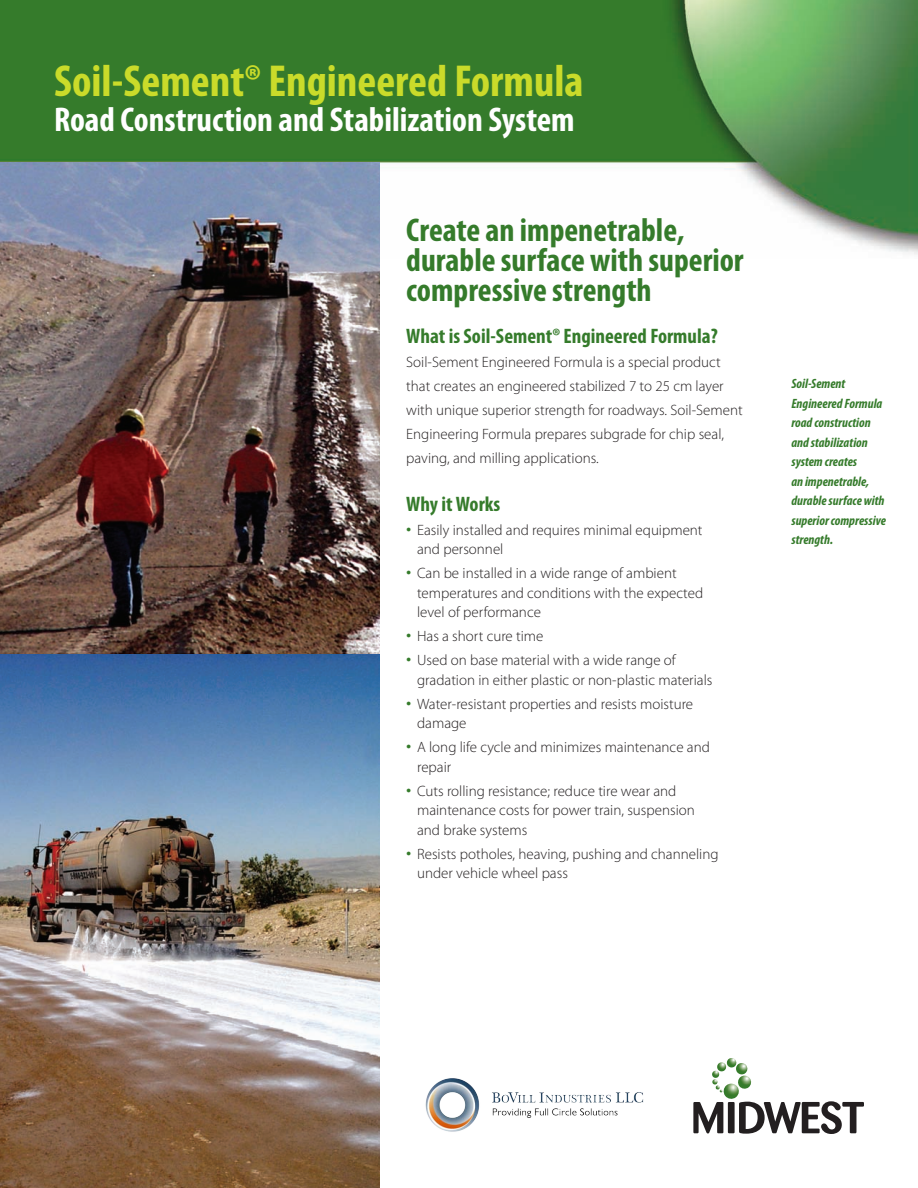
<style>
.page{position:relative;width:918px;height:1188px;background:#fff}
.page>*{position:absolute;margin:0;border:0;box-sizing:border-box;transform-origin:0 0}
.t1{font:700 condensed 45px "Myriad Pro";color:#cadb2a}
.t2{font:700 condensed 34.5px "Myriad Pro";color:#fff}
.t3{font:700 condensed 33px/30px "Myriad Pro";color:#357b2b}
.t4{font:700 condensed 21px "Myriad Pro";color:#357b2b}
.t5{font:300 15px/19.5px "Myriad Pro";color:#231f20}
.t6{font:italic 700 condensed 13.5px/19.5px "Myriad Pro";color:#357b2b}
.s1{font-size:21px;color:#357b2b}
</style>
<div class="page">
<img style="left:0;top:0;width:918px;height:259px">
<div style="left:728px;top:1102px;width:7px;height:31px;background:#231f20"></div>
<svg style="left:693px;top:1102px;width:30px;height:31px"></svg>
<svg style="left:739px;top:1101px;width:125px;height:33px"></svg>
<img style="left:724px;top:1093px;width:15px;height:6px">
<img style="left:748px;top:1077px;width:4px;height:11px">
<svg style="left:712px;top:1058px;width:36px;height:35px"></svg>
<img style="left:0;top:162px;width:379px;height:1026px">
<img style="left:425px;top:1078px;width:219px;height:54px">
<p class="t1" style="left:54px;top:53px;width:531px">Soil-Sement® Engineered Formula</p>
<p class="t2" style="left:54px;top:98px;width:522px">Road Construction and Stabilization System</p>
<p class="t3" style="left:406px;top:214px;width:339px">Create an impenetrable, durable surface with superior</p>
<p class="t3" style="left:406px;top:274px;width:247px">compressive strength</p>
<p class="t4" style="left:406px;top:323px;width:313px">What is Soil-Sement® Engineered Formula?</p>
<p class="t5" style="left:406px;top:350px;width:338px;line-height:24px">Soil-Sement Engineered Formula is a special product that creates an engineered stabilized 7 to 25 cm layer with unique superior strength for roadways. Soil-Sement Engineering Formula prepares subgrade for chip seal, paving, and milling applications.</p>
<p class="t4" style="left:406px;top:491px;width:96px">Why it Works</p>
<p class="t5" style="left:417px;top:520px;width:287px;text-indent:-11px"><span class="s1">•</span> Easily installed and requires minimal equipment and personnel</p>
<p class="t5" style="left:417px;top:563px;width:288px;text-indent:-11px"><span class="s1">•</span> Can be installed in a wide range of ambient temperatures and conditions with the expected</p>
<p class="t5" style="left:417px;top:602px;width:125px">level of performance</p>
<p class="t5" style="left:406px;top:626px;width:139px"><span class="s1">•</span> Has a short cure time</p>
<p class="t5" style="left:417px;top:650px;width:297px;text-indent:-11px"><span class="s1">•</span> Used on base material with a wide range of gradation in either plastic or non-plastic materials</p>
<p class="t5" style="left:417px;top:694px;width:278px;text-indent:-11px"><span class="s1">•</span> Water-resistant properties and resists moisture damage</p>
<p class="t5" style="left:417px;top:737px;width:294px;text-indent:-11px"><span class="s1">•</span> A long life cycle and minimizes maintenance and repair</p>
<p class="t5" style="left:417px;top:781px;width:279px;text-indent:-11px"><span class="s1">•</span> Cuts rolling resistance; reduce tire wear and maintenance costs for power train, suspension</p>
<p class="t5" style="left:417px;top:820px;width:112px">and brake systems</p>
<p class="t5" style="left:417px;top:844px;width:303px;text-indent:-11px"><span class="s1">•</span> Resists potholes, heaving, pushing and channeling under vehicle wheel pass</p>
<p class="t6" style="left:791px;top:374px;width:96px">Soil-Sement<br>Engineered Formula road construction and stabilization system creates<br>an impenetrable, durable surface with superior compressive strength.</p>
</div>
